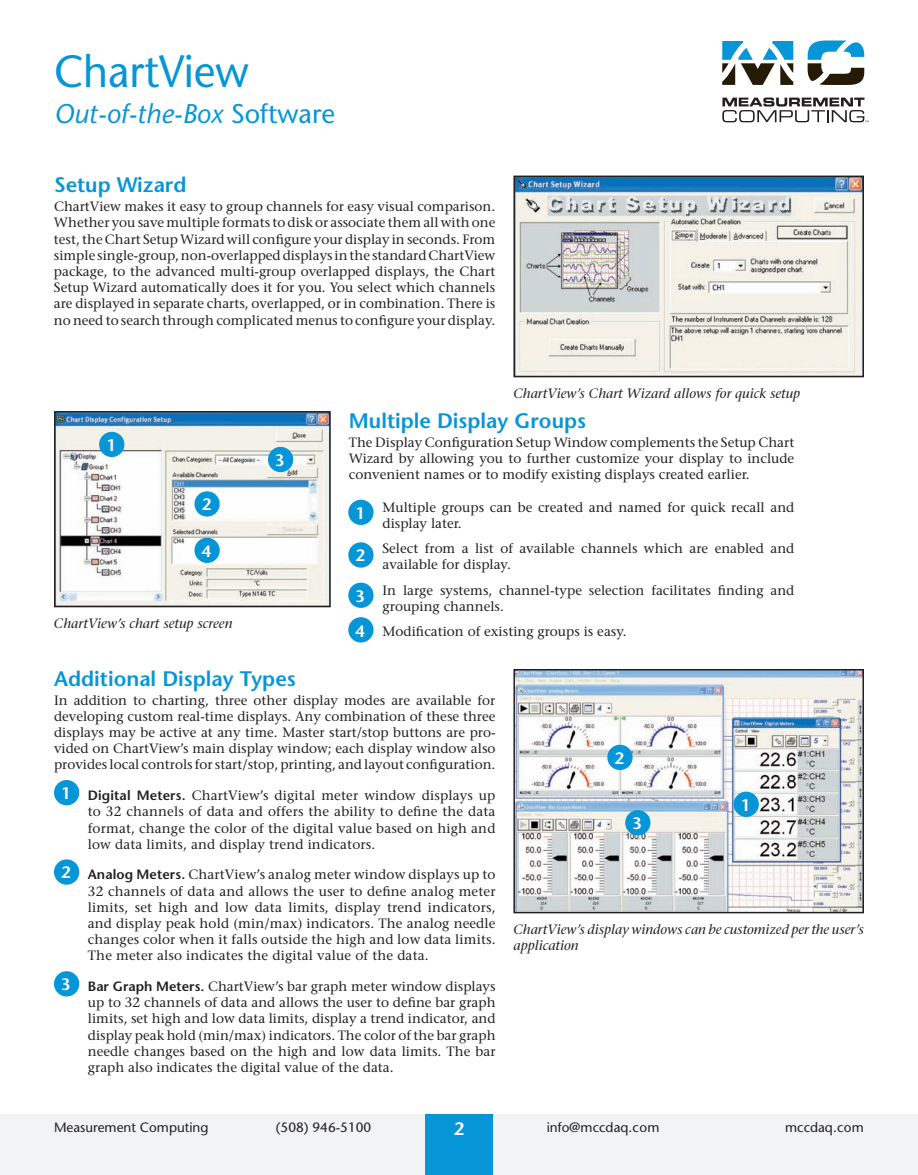
<style>
.page{position:relative;width:918px;height:1175px;background:#fff}
.page>*{position:absolute;margin:0;border:0;box-sizing:border-box;transform-origin:0 0}
.t1{font:45px "Stone Sans";color:#0696d7;scale:.95 1}
.t2{font:italic 27px "Stone Sans";color:#0696d7}
.t3{font:600 21px "Stone Sans";color:#0696d7}
.t4{font:600 18px "Stone Sans";color:#fff}
.t5{font:600 16.5px/35.1px "Stone Sans";color:#fff}
.t6{font:13.5px/16.2px "Stone Serif";color:#231f20;text-align:justify}
.t7{font:italic 13.5px/16.2px "Stone Serif";color:#231f20}
.t8{font:13.5px "Stone Sans";color:#231f20}
.s1{font-style:normal}
.s2{font-family:"Stone Sans";font-weight:600}
</style>
<div class="page">
<div style="left:0;top:1114px;width:918px;height:60px;background:#f2f3f4"></div>
<div style="left:425px;top:1114px;width:68px;height:60px;background:#0696d7"></div>
<svg style="left:722px;top:97px;width:147px;height:25px"></svg>
<svg style="left:722px;top:41px;width:71px;height:44px"></svg>
<svg style="left:808px;top:40px;width:56px;height:45px"></svg>
<img style="left:516px;top:672px;width:345px;height:238px">
<div style="left:513px;top:669px;width:351px;height:244px;border:2px solid #231f20"></div>
<img style="left:57px;top:414px;width:271px;height:190px">
<div style="left:54px;top:411px;width:277px;height:196px;border:2px solid #231f20"></div>
<div style="left:195px;top:492px;width:24px;height:24px;background:#0696d7;border-radius:50%"></div>
<div style="left:194px;top:491px;width:26px;height:25px;border:2px solid #0696d7;border-radius:50%"></div>
<div style="left:269px;top:447px;width:23px;height:24px;background:#0696d7;border-radius:50%"></div>
<div style="left:268px;top:447px;width:25px;height:25px;border:2px solid #0696d7;border-radius:50%"></div>
<div style="left:195px;top:538px;width:24px;height:24px;background:#0696d7;border-radius:50%"></div>
<div style="left:194px;top:537px;width:26px;height:26px;border:2px solid #0696d7;border-radius:50%"></div>
<div style="left:100px;top:432px;width:24px;height:24px;background:#0696d7;border-radius:50%"></div>
<div style="left:99px;top:432px;width:25px;height:25px;border:2px solid #0696d7;border-radius:50%"></div>
<div style="left:349px;top:500px;width:24px;height:24px;background:#0696d7;border-radius:50%"></div>
<div style="left:348px;top:500px;width:26px;height:25px;border:2px solid #0696d7;border-radius:50%"></div>
<div style="left:349px;top:543px;width:24px;height:24px;background:#0696d7;border-radius:50%"></div>
<div style="left:348px;top:542px;width:26px;height:25px;border:2px solid #0696d7;border-radius:50%"></div>
<div style="left:349px;top:583px;width:24px;height:24px;background:#0696d7;border-radius:50%"></div>
<div style="left:348px;top:582px;width:26px;height:26px;border:2px solid #0696d7;border-radius:50%"></div>
<div style="left:349px;top:618px;width:24px;height:23px;background:#0696d7;border-radius:50%"></div>
<div style="left:348px;top:617px;width:26px;height:25px;border:2px solid #0696d7;border-radius:50%"></div>
<div style="left:734px;top:792px;width:24px;height:24px;background:#0696d7;border-radius:50%"></div>
<div style="left:734px;top:791px;width:25px;height:26px;border:2px solid #0696d7;border-radius:50%"></div>
<div style="left:608px;top:745px;width:24px;height:24px;background:#0696d7;border-radius:50%"></div>
<div style="left:607px;top:744px;width:26px;height:26px;border:2px solid #0696d7;border-radius:50%"></div>
<div style="left:626px;top:811px;width:24px;height:23px;background:#0696d7;border-radius:50%"></div>
<div style="left:625px;top:810px;width:25px;height:25px;border:2px solid #0696d7;border-radius:50%"></div>
<div style="left:55px;top:780px;width:24px;height:24px;background:#0696d7;border-radius:50%"></div>
<div style="left:54px;top:780px;width:25px;height:25px;border:2px solid #0696d7;border-radius:50%"></div>
<div style="left:55px;top:860px;width:24px;height:24px;background:#0696d7;border-radius:50%"></div>
<div style="left:54px;top:859px;width:25px;height:25px;border:2px solid #0696d7;border-radius:50%"></div>
<div style="left:55px;top:972px;width:24px;height:23px;background:#0696d7;border-radius:50%"></div>
<div style="left:54px;top:971px;width:25px;height:25px;border:2px solid #0696d7;border-radius:50%"></div>
<img style="left:516px;top:179px;width:345px;height:195px">
<div style="left:513px;top:176px;width:351px;height:201px;border:2px solid #231f20"></div>
<h1 class="t1" style="left:54px;top:43px;width:207px">ChartView</h1>
<h2 class="t2" style="left:54px;top:96px;width:283px">Out-of-the-Box <span class="s1">Software</span></h2>
<h3 class="t3" style="left:54px;top:172px;width:134px">Setup Wizard</h3>
<p class="t6" style="left:54px;top:198px;width:443px">ChartView makes it easy to group channels for easy visual comparison.<br>Whether you save multiple formats to disk or associate them all with one test, the Chart Setup Wizard will configure your display in seconds. From simple single-group,non-overlappeddisplays inthe standardChartView package, to the advanced multi-group overlapped displays, the Chart Setup Wizard automatically does it for you. You select which channels are displayed in separate charts, overlapped, or in combination. There is no need to search through complicated menus to configure your display.</p>
<p class="t7" style="left:513px;top:385px;width:288px">ChartView’s Chart Wizard allows for quick setup</p>
<h3 class="t3" style="left:349px;top:407px;width:239px">Multiple Display Groups</h3>
<p class="t6" style="left:349px;top:434px;width:447px">The Display Configuration Setup Window complements the Setup Chart Wizard by allowing you to further customize your display to include convenient names or to modify existing displays created earlier.</p>
<p class="t6" style="left:383px;top:498px;width:413px">Multiple groups can be created and named for quick recall and display later.</p>
<p class="t6" style="left:383px;top:540px;width:413px">Select from a list of available channels which are enabled and available for display.</p>
<p class="t6" style="left:383px;top:582px;width:413px">In large systems, channel-type selection facilitates finding and grouping channels.</p>
<p class="t6" style="left:383px;top:623px;width:246px">Modification of existing groups is easy.</p>
<p class="t5" style="left:106px;top:427px;width:11px">1</p>
<p class="t5" style="left:275px;top:442px;width:11px">3</p>
<p class="t5" style="left:202px;top:487px;width:11px">2</p>
<p class="t5" style="left:356px;top:495px;width:11px">1</p>
<p class="t5" style="left:356px;top:538px;width:11px">2</p>
<p class="t5" style="left:355px;top:578px;width:11px">3<br>4</p>
<p class="t5" style="left:201px;top:533px;width:11px">4</p>
<p class="t7" style="left:54px;top:615px;width:180px">ChartView’s chart setup screen</p>
<h3 class="t3" style="left:54px;top:665px;width:243px">Additional Display Types</h3>
<p class="t6" style="left:54px;top:691px;width:443px">In addition to charting, three other display modes are available for developing custom real-time displays. Any combination of these three displays may be active at any time. Master start/stop buttons are pro&shy;vided on ChartView’s main display window; each display window also provides local controls for start/stop, printing, and layout configuration.</p>
<p class="t6" style="left:88px;top:787px;width:409px"><span class="s2">Digital Meters.</span> ChartView’s digital meter window displays up to 32 channels of data and offers the ability to define the data format, change the color of the digital value based on high and low data limits, and display trend indicators.</p>
<p class="t6" style="left:88px;top:866px;width:409px"><span class="s2">Analog Meters.</span> ChartView’s analog meter window displays up to 32 channels of data and allows the user to define analog meter limits, set high and low data limits, display trend indicators, and display peak hold (min/max) indicators. The analog needle changes color when it falls outside the high and low data limits.<br>The meter also indicates the digital value of the data.</p>
<p class="t6" style="left:88px;top:978px;width:409px"><span class="s2">Bar Graph Meters.</span> ChartView’s bar graph meter window displays up to 32 channels of data and allows the user to define bar graph limits, set high and low data limits, display a trend indicator, and display peak hold (min/max) indicators. The color of the bar graph needle changes based on the high and low data limits. The bar graph also indicates the digital value of the data.</p>
<p class="t5" style="left:615px;top:740px;width:11px">2</p>
<p class="t5" style="left:61px;top:775px;width:11px">1</p>
<p class="t5" style="left:741px;top:787px;width:11px">1</p>
<p class="t5" style="left:632px;top:805px;width:11px">3</p>
<p class="t5" style="left:61px;top:854px;width:11px">2</p>
<p class="t7" style="left:513px;top:921px;width:352px">ChartView’s display windows can be customized per the user’s application</p>
<p class="t5" style="left:61px;top:966px;width:11px">3</p>
<p class="t8" style="left:54px;top:1118px;width:156px">Measurement Computing</p>
<p class="t8" style="left:276px;top:1118px;width:97px">(508) 946-5100</p>
<h3 class="t4" style="left:454px;top:1117px;width:12px">2</h3>
<p class="t8" style="left:547px;top:1118px;width:114px">info@mccdaq.com</p>
<p class="t8" style="left:785px;top:1118px;width:80px">mccdaq.com</p>
</div>
